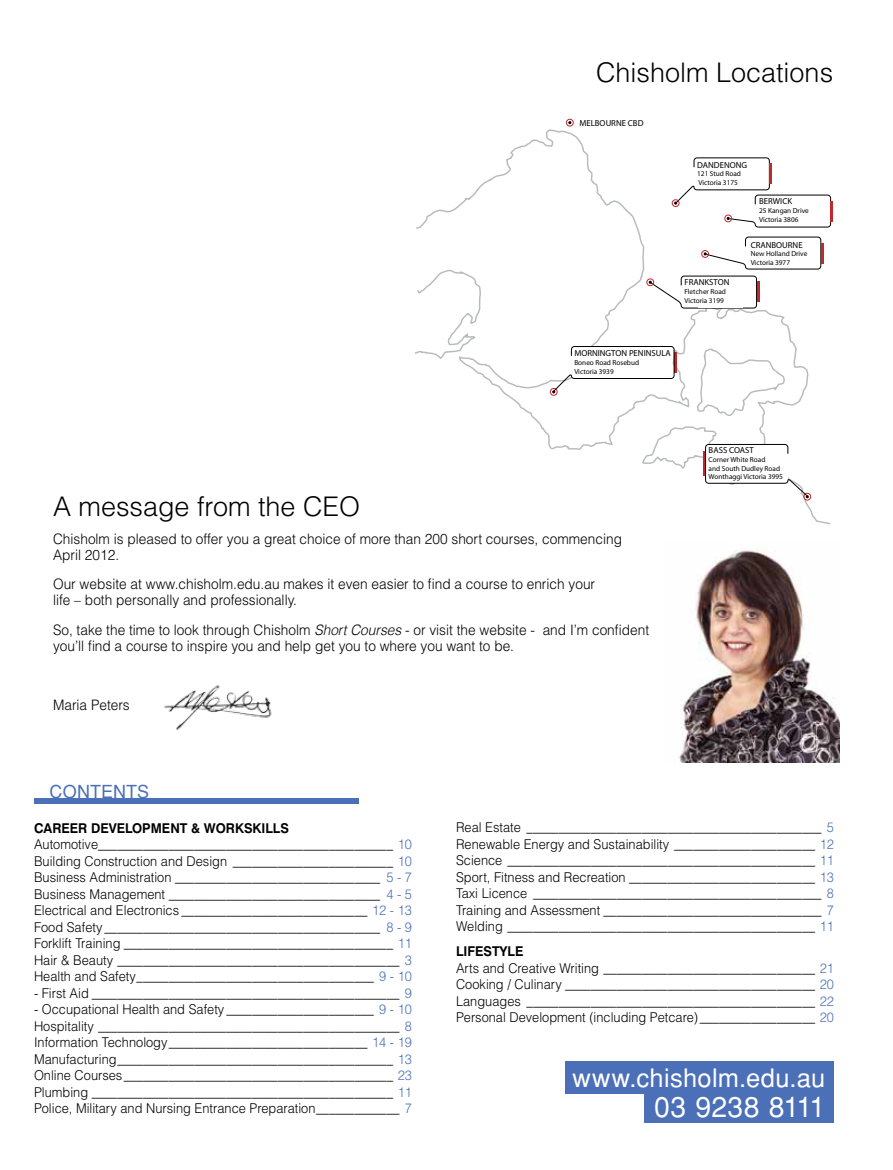
<style>
.page{position:relative;width:893px;height:1170px;background:#fff}
.page>*{position:absolute;margin:0;border:0;box-sizing:border-box;transform-origin:0 0}
.t1{font:28.5px "Helvetica";letter-spacing:.005em;color:#fff}
.t2{font:300 27px "Helvetica";color:#000}
.t3{font:25.5px "Helvetica";letter-spacing:.015em;color:#fff}
.t4{font:18px "Helvetica";letter-spacing:.005em;color:#4b70b7}
.t5{font:300 14.4px/15.9px "Helvetica";color:#000;scale:.95 1}
.t6{font:300 13.5px/16.5px "Helvetica";color:#000;text-align:justify;scale:.95 1}
.t7{font:700 13.5px "Swiss 721 BT";color:#000;scale:.95 1}
.t8{font:8.7px "Helvetica Mdm";color:#000}
.t9{font:8.7px "Helvetica Rmn";color:#000}
.t10{font:7.2px/8.7px "Helvetica Rmn";color:#000}
.s1{font-style:italic}
.s2{color:#4b70b7}
</style>
<div class="page">
<hr style="left:892px;top:1123px;width:1px;height:46px;background:#361723">
<img style="left:678px;top:549px;width:162px;height:213px">
<div style="left:34px;top:798px;width:324px;height:5px;background:#4b70b7"></div>
<img style="left:164px;top:685px;width:108px;height:45px">
<div style="left:565px;top:1060px;width:269px;height:33px;background:#4b70b7"></div>
<div style="left:644px;top:1090px;width:190px;height:33px;background:#4b70b7"></div>
<svg style="left:416px;top:129px;width:416px;height:395px"></svg>
<svg style="left:415px;top:269px;width:67px;height:93px"></svg>
<hr style="left:831px;top:201px;width:2px;height:21px;background:#c1272d">
<div style="left:803px;top:493px;width:8px;height:7px;border:1px solid #c1272d;border-radius:50%"></div>
<div style="left:566px;top:119px;width:8px;height:7px;border:1px solid #c1272d;border-radius:50%"></div>
<svg style="left:550px;top:157px;width:281px;height:260px"></svg>
<svg style="left:641px;top:424px;width:168px;height:74px"></svg>
<h2 class="t2" style="left:596px;top:55px;width:239px">Chisholm Locations</h2>
<p class="t9" style="left:579px;top:118px;width:65px">MELBOURNE CBD</p>
<p class="t8" style="left:697px;top:160px;width:51px">DANDENONG</p>
<p class="t10" style="left:697px;top:170px;width:45px">121 Stud Road<br>Victoria 3175</p>
<p class="t8" style="left:684px;top:278px;width:46px">FRANKSTON</p>
<p class="t10" style="left:684px;top:287px;width:43px">Fletcher Road<br>Victoria 3199</p>
<p class="t8" style="left:759px;top:197px;width:35px">BERWICK</p>
<p class="t10" style="left:759px;top:206px;width:51px">25 Kangan Drive<br>Victoria 3806</p>
<p class="t8" style="left:751px;top:240px;width:53px">CRANBOURNE</p>
<p class="t10" style="left:751px;top:250px;width:58px">New Holland Drive<br>Victoria 3977</p>
<p class="t8" style="left:574px;top:348px;width:98px">MORNINGTON PENINSULA</p>
<p class="t10" style="left:574px;top:358px;width:66px">Boneo Road Rosebud<br>Victoria 3939</p>
<h2 class="t2" style="left:53px;top:489px;width:309px">A message from the CEO</h2>
<p class="t5" style="left:53px;top:530px;width:600px">Chisholm is pleased to offer you a great choice of more than 200 short courses, commencing<br>April 2012.</p>
<p class="t5" style="left:53px;top:576px;width:572px">Our website at www.chisholm.edu.au makes it even easier to find a course to enrich your life – both personally and professionally.</p>
<p class="t5" style="left:53px;top:621px;width:629px">So, take the time to look through Chisholm <span class="s1">Short Courses</span> - or visit the website - and I’m confident you’ll find a course to inspire you and help get you to where you want to be.</p>
<p class="t5" style="left:53px;top:696px;width:82px">Maria Peters</p>
<p class="t8" style="left:709px;top:445px;width:47px">BASS COAST</p>
<p class="t10" style="left:709px;top:455px;width:76px">Corner White Road<br>and South Dudley Road<br>Wonthaggi Victoria 3995</p>
<h3 class="t4" style="left:50px;top:781px;width:101px">CONTENTS</h3>
<p class="t7" style="left:34px;top:819px;width:270px">CAREER DEVELOPMENT &amp; WORKSKILLS</p>
<p class="t6" style="left:34px;top:835px;width:399px">Automotive______________________________________________ <span class="s2">10<br></span>Building Construction and Design _________________________ <span class="s2">10<br></span>Business Administration ________________________________ <span class="s2">5 - 7<br></span>Business Management _________________________________ <span class="s2">4 - 5<br></span>Electrical and Electronics _____________________________ <span class="s2">12 - 13<br></span>Food Safety ___________________________________________ <span class="s2">8 - 9<br></span>Forklift Training __________________________________________ <span class="s2">11<br></span>Hair &amp; Beauty ____________________________________________ <span class="s2">3<br></span>Health and Safety_____________________________________ <span class="s2">9 - 10</span></p>
<p class="t6" style="left:34px;top:984px;width:399px">- First Aid ________________________________________________ <span class="s2">9</span></p>
<p class="t6" style="left:34px;top:1000px;width:399px">- Occupational Health and Safety _______________________ <span class="s2">9 - 10<br></span>Hospitality _______________________________________________ <span class="s2">8<br></span>Information Technology_______________________________ <span class="s2">14 - 19<br></span>Manufacturing___________________________________________ <span class="s2">13<br></span>Online Courses__________________________________________ <span class="s2">23<br></span>Plumbing _______________________________________________ <span class="s2">11<br></span>Police, Military and Nursing Entrance Preparation_____________ <span class="s2">7</span></p>
<p class="t6" style="left:456px;top:818px;width:399px">Real Estate ______________________________________________ <span class="s2">5<br></span>Renewable Energy and Sustainability ______________________ <span class="s2">12<br></span>Science ________________________________________________ <span class="s2">11<br></span>Sport, Fitness and Recreation _____________________________ <span class="s2">13<br></span>Taxi Licence _____________________________________________ <span class="s2">8<br></span>Training and Assessment __________________________________ <span class="s2">7<br></span>Welding ________________________________________________ <span class="s2">11</span></p>
<p class="t7" style="left:456px;top:943px;width:72px">LIFESTYLE</p>
<p class="t6" style="left:456px;top:959px;width:399px">Arts and Creative Writing _________________________________ <span class="s2">21<br></span>Cooking / Culinary _______________________________________ <span class="s2">20<br></span>Languages _____________________________________________ <span class="s2">22<br></span>Personal Development (including Petcare)__________________ <span class="s2">20</span></p>
<h3 class="t3" style="left:572px;top:1062px;width:254px">www.chisholm.edu.au</h3>
<h1 class="t1" style="left:654px;top:1089px;width:172px">03 9238 8111</h1>
</div>
